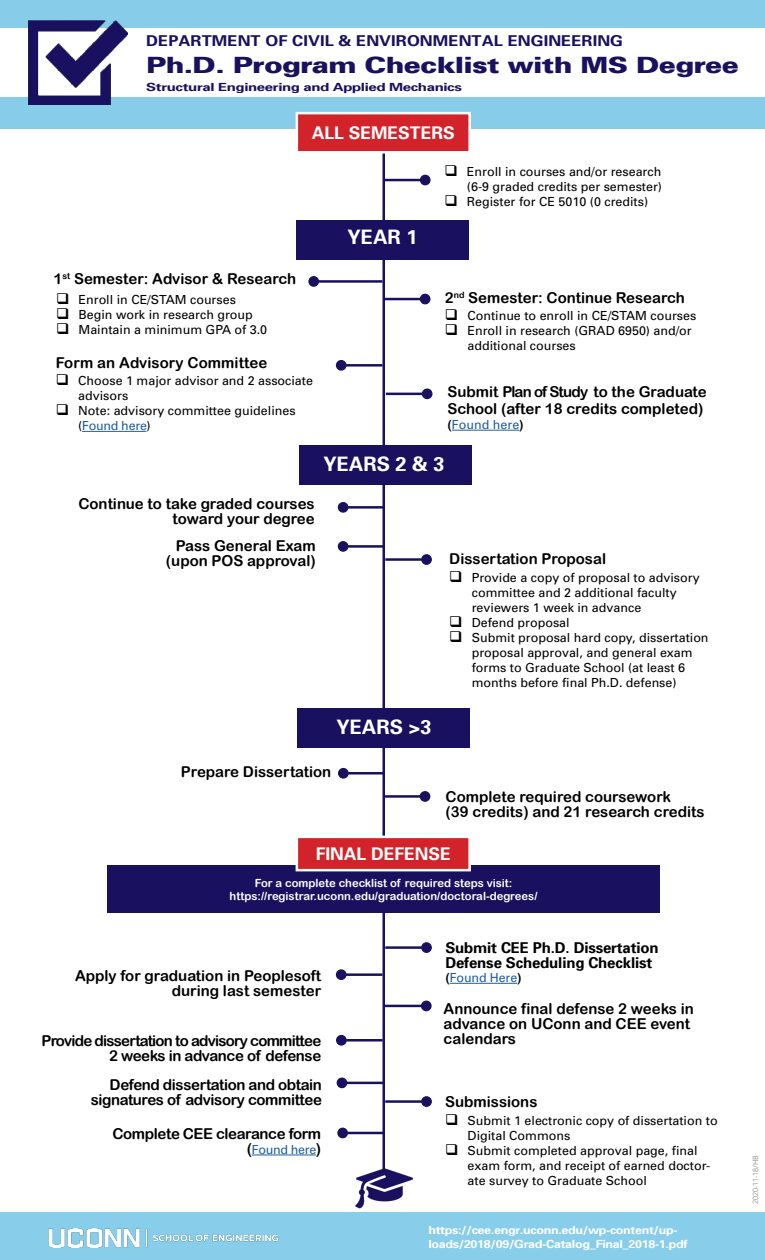
<style>
.page{position:relative;width:765px;height:1260px;background:#fff}
.page>*{position:absolute;margin:0;border:0;box-sizing:border-box;transform-origin:0 0}
.t1{font:900 22.5px "Univers 75";letter-spacing:-.025em;color:#191160;scale:1.25 1}
.t2{font:700 20px "Univers 65";color:#fff}
.t3{font:700 17.5px "Univers 65";color:#fff}
.t4{font:15px/15px "Arial Rounded MT Bold";color:#000;text-align:right}
.t5{font:15px/15px "Arial Rounded MT Bold";letter-spacing:-.025em;color:#000;text-align:right}
.t6{font:15px/15px "Arial Rounded MT Bold";letter-spacing:-.05em;color:#000;text-align:right}
.t7{font:700 15px/15px "Univers 65";letter-spacing:-.01em;color:#000}
.t8{font:700 15px "Univers 65";letter-spacing:.005em;color:#191160;scale:1.1 1}
.t9{font:12.5px/15px "Univers";color:#000}
.t10{font:12.5px "Univers";letter-spacing:-.01em;color:#215e9e}
.t11{font:11.25px/13.5px "Arial Rounded MT Bold";color:#fff;text-align:center}
.t12{font:700 11.25px/13.8px "Univers 65";letter-spacing:-.025em;color:#fff;scale:1.11 1}
.t13{font:700 11.25px "Univers 65";letter-spacing:-.025em;color:#191160;scale:1.33 1}
.t14{font:300 7.5px "Avenir LT Std";color:#808285}
.s1{color:#215e9e}
.s2{font-family:"Arial Rounded MT Bold";color:#000}
.s3{font-family:"Arial Rounded MT Bold";font-size:15px;color:#000}
</style>
<div class="page">
<div style="left:0;top:0;width:765px;height:129px;background:#87cdea"></div>
<hr style="left:386px;top:393px;width:36px;height:2px;background:#191160">
<div style="left:422px;top:389px;width:10px;height:10px;background:#191160;border-radius:50%"></div>
<div style="left:422px;top:389px;width:11px;height:10px;border:1px solid #191160;border-radius:50%"></div>
<hr style="left:382px;top:142px;width:3px;height:1030px;background:#191160">
<hr style="left:384px;top:179px;width:37px;height:2px;background:#191160">
<div style="left:420px;top:175px;width:10px;height:10px;background:#191160;border-radius:50%"></div>
<div style="left:420px;top:175px;width:11px;height:10px;border:1px solid #191160;border-radius:50%"></div>
<hr style="left:384px;top:298px;width:36px;height:2px;background:#191160">
<div style="left:420px;top:294px;width:10px;height:10px;background:#191160;border-radius:50%"></div>
<div style="left:420px;top:294px;width:10px;height:10px;border:1px solid #191160;border-radius:50%"></div>
<hr style="left:316px;top:280px;width:66px;height:3px;background:#191160">
<div style="left:309px;top:277px;width:9px;height:9px;background:#191160;border-radius:50%"></div>
<div style="left:308px;top:276px;width:11px;height:11px;border:1px solid #191160;border-radius:50%"></div>
<hr style="left:346px;top:364px;width:36px;height:3px;background:#191160">
<div style="left:337px;top:361px;width:9px;height:9px;background:#191160;border-radius:50%"></div>
<div style="left:336px;top:360px;width:11px;height:11px;border:1px solid #191160;border-radius:50%"></div>
<hr style="left:384px;top:795px;width:36px;height:3px;background:#191160">
<div style="left:420px;top:792px;width:10px;height:9px;background:#191160;border-radius:50%"></div>
<div style="left:420px;top:791px;width:10px;height:11px;border:1px solid #191160;border-radius:50%"></div>
<hr style="left:346px;top:973px;width:36px;height:3px;background:#191160">
<div style="left:337px;top:970px;width:9px;height:9px;background:#191160;border-radius:50%"></div>
<div style="left:336px;top:969px;width:11px;height:11px;border:1px solid #191160;border-radius:50%"></div>
<hr style="left:385px;top:1005px;width:37px;height:2px;background:#191160">
<div style="left:422px;top:1001px;width:9px;height:10px;background:#191160;border-radius:50%"></div>
<div style="left:421px;top:1001px;width:11px;height:10px;border:1px solid #191160;border-radius:50%"></div>
<hr style="left:347px;top:1082px;width:36px;height:2px;background:#191160">
<div style="left:337px;top:1078px;width:10px;height:10px;background:#191160;border-radius:50%"></div>
<div style="left:337px;top:1078px;width:10px;height:10px;border:1px solid #191160;border-radius:50%"></div>
<div style="left:107px;top:866px;width:553px;height:47px;background:#191160"></div>
<div style="left:296px;top:112px;width:175px;height:42px;background:#d2232a;border:2px solid #fff"></div>
<img style="left:355px;top:1158px;width:58px;height:51px">
<div style="left:296px;top:221px;width:173px;height:39px;background:#191160"></div>
<div style="left:299px;top:445px;width:173px;height:39px;background:#191160"></div>
<hr style="left:82px;top:431px;width:65px;height:1px;background:#215e9e">
<div style="left:296px;top:836px;width:175px;height:35px;background:#d2232a;border:2px solid #fff"></div>
<hr style="left:452px;top:430px;width:67px;height:1px;background:#215e9e">
<hr style="left:385px;top:1100px;width:37px;height:3px;background:#191160">
<div style="left:422px;top:1097px;width:9px;height:9px;background:#191160;border-radius:50%"></div>
<div style="left:421px;top:1096px;width:11px;height:11px;border:1px solid #191160;border-radius:50%"></div>
<hr style="left:346px;top:1039px;width:37px;height:3px;background:#191160">
<div style="left:337px;top:1036px;width:9px;height:9px;background:#191160;border-radius:50%"></div>
<div style="left:336px;top:1035px;width:11px;height:11px;border:1px solid #191160;border-radius:50%"></div>
<div style="left:298px;top:708px;width:172px;height:39px;background:#191160"></div>
<hr style="left:385px;top:946px;width:37px;height:3px;background:#191160">
<div style="left:422px;top:943px;width:9px;height:9px;background:#191160;border-radius:50%"></div>
<div style="left:421px;top:942px;width:11px;height:11px;border:1px solid #191160;border-radius:50%"></div>
<hr style="left:450px;top:983px;width:67px;height:1px;background:#215e9e">
<hr style="left:348px;top:772px;width:37px;height:3px;background:#191160">
<div style="left:339px;top:769px;width:9px;height:9px;background:#191160;border-radius:50%"></div>
<div style="left:338px;top:768px;width:11px;height:11px;border:1px solid #191160;border-radius:50%"></div>
<hr style="left:347px;top:1132px;width:37px;height:2px;background:#191160">
<div style="left:338px;top:1128px;width:9px;height:10px;background:#191160;border-radius:50%"></div>
<div style="left:337px;top:1128px;width:11px;height:10px;border:1px solid #191160;border-radius:50%"></div>
<hr style="left:252px;top:1155px;width:64px;height:1px;background:#215e9e">
<div style="left:0;top:29px;width:765px;height:68px;background:#fff"></div>
<img style="left:29px;top:21px;width:98px;height:83px">
<div style="left:0;top:1212px;width:765px;height:48px;background:#88cde9"></div>
<img style="left:48px;top:1228px;width:231px;height:19px">
<hr style="left:348px;top:506px;width:36px;height:3px;background:#191160">
<div style="left:338px;top:503px;width:10px;height:9px;background:#191160;border-radius:50%"></div>
<div style="left:338px;top:502px;width:10px;height:11px;border:1px solid #191160;border-radius:50%"></div>
<hr style="left:348px;top:545px;width:36px;height:3px;background:#191160">
<div style="left:338px;top:542px;width:10px;height:9px;background:#191160;border-radius:50%"></div>
<div style="left:338px;top:541px;width:10px;height:11px;border:1px solid #191160;border-radius:50%"></div>
<hr style="left:385px;top:558px;width:37px;height:3px;background:#191160">
<div style="left:422px;top:555px;width:9px;height:9px;background:#191160;border-radius:50%"></div>
<div style="left:421px;top:554px;width:11px;height:11px;border:1px solid #191160;border-radius:50%"></div>
<p class="t8" style="left:146px;top:31px;width:435px">DEPARTMENT OF CIVIL &amp; ENVIRONMENTAL ENGINEERING</p>
<h1 class="t1" style="left:146px;top:51px;width:476px">Ph.D. Program Checklist with MS Degree</h1>
<p class="t13" style="left:146px;top:80px;width:239px">Structural Engineering and Applied Mechanics</p>
<h3 class="t3" style="left:312px;top:121px;width:144px">ALL SEMESTERS</h3>
<h2 class="t2" style="left:347px;top:224px;width:72px">YEAR 1</h2>
<p class="t9" style="left:467px;top:165px;width:197px;text-align:justify">Enroll in courses and/or research (6-9 graded credits per semester)<br>Register for CE 5010 (0 credits)</p>
<p class="t4" style="left:54px;top:271px;width:244px">1<sup>st</sup> Semester: Advisor &amp; Research</p>
<p class="t9" style="left:79px;top:292px;width:190px">Enroll in CE/STAM courses<br>Begin work in research group<br>Maintain a minimum GPA of 3.0</p>
<p class="t4" style="left:445px;top:290px;width:241px">2<sup>nd</sup> Semester: Continue Research</p>
<p class="t9" style="left:467px;top:308px;width:230px">Continue to enroll in CE/STAM courses<br>Enroll in research (GRAD 6950) and/or additional courses</p>
<p class="t4" style="left:56px;top:355px;width:213px">Form an Advisory Committee</p>
<p class="t9" style="left:78px;top:373px;width:236px">Choose 1 major advisor and 2 associate advisors<br>Note: advisory committee guidelines (<span class="s1">Found here</span>)</p>
<p class="t4" style="left:448px;top:384px;width:261px;line-height:16.5px;text-align:left">Submit Plan of Study to the Graduate<br>School (after 18 credits completed)</p>
<p class="t10" style="left:448px;top:417px;width:78px"><span class="s2">(</span>Found here<span class="s2">)</span></p>
<h2 class="t2" style="left:323px;top:451px;width:123px">YEARS 2 &amp; 3</h2>
<p class="t4" style="left:78px;top:496px;width:238px">Continue to take graded courses toward your degree</p>
<p class="t4" style="left:166px;top:538px;width:151px">Pass General Exam (upon POS approval)</p>
<p class="t4" style="left:449px;top:551px;width:158px">Dissertation Proposal</p>
<p class="t9" style="left:472px;top:570px;width:238px">Provide a copy of proposal to advisory committee and 2 additional faculty reviewers 1 week in advance<br>Defend proposal<br>Submit proposal hard copy, dissertation proposal approval, and general exam forms to Graduate School (at least 6 months before final Ph.D. defense)</p>
<h2 class="t2" style="left:336px;top:714px;width:97px">YEARS &gt;3</h2>
<p class="t4" style="left:181px;top:764px;width:152px">Prepare Dissertation</p>
<p class="t4" style="left:446px;top:789px;width:261px;text-align:left">Complete required coursework<br>(39 credits) and 21 research credits</p>
<h3 class="t3" style="left:316px;top:842px;width:137px">FINAL DEFENSE</h3>
<p class="t11" style="left:230px;top:876px;width:309px">For a complete checklist of required steps visit: https://registrar.uconn.edu/graduation/doctoral-degrees/</p>
<p class="t4" style="left:75px;top:968px;width:248px">Apply for graduation in Peoplesoft during last semester</p>
<p class="t6" style="left:41px;top:1032px;width:281px">Provide dissertation to advisory committee<br>2 weeks in advance of defense</p>
<p class="t5" style="left:91px;top:1077px;width:233px">Defend dissertation and obtain signatures of advisory committee</p>
<p class="t5" style="left:113px;top:1126px;width:210px">Complete CEE clearance form</p>
<p class="t10" style="left:247px;top:1142px;width:76px"><span class="s3">(</span>Found here<span class="s3">)</span></p>
<p class="t7" style="left:445px;top:940px;width:215px">Submit CEE Ph.D. Dissertation<br>Defense Scheduling Checklist</p>
<p class="t10" style="left:445px;top:970px;width:78px"><span class="s2">(</span>Found Here<span class="s2">)</span></p>
<p class="t4" style="left:444px;top:1001px;width:252px;text-align:left">Announce final defense 2 weeks in advance on UConn and CEE event calendars</p>
<p class="t4" style="left:445px;top:1094px;width:94px">Submissions</p>
<p class="t9" style="left:468px;top:1113px;width:252px">Submit 1 electronic copy of dissertation to Digital Commons<br>Submit completed approval page, final exam form, and receipt of earned doctor&shy;ate survey to Graduate School</p>
<p class="t12" style="left:428px;top:1223px;width:235px">https://cee.engr.uconn.edu/wp-content/up&shy;loads/2018/09/Grad-Catalog_Final_2018-1.pdf</p>
<p class="t14" style="left:751px;top:1204px;width:51px;rotate:-90deg">2020-11-18/HB</p>
</div>
